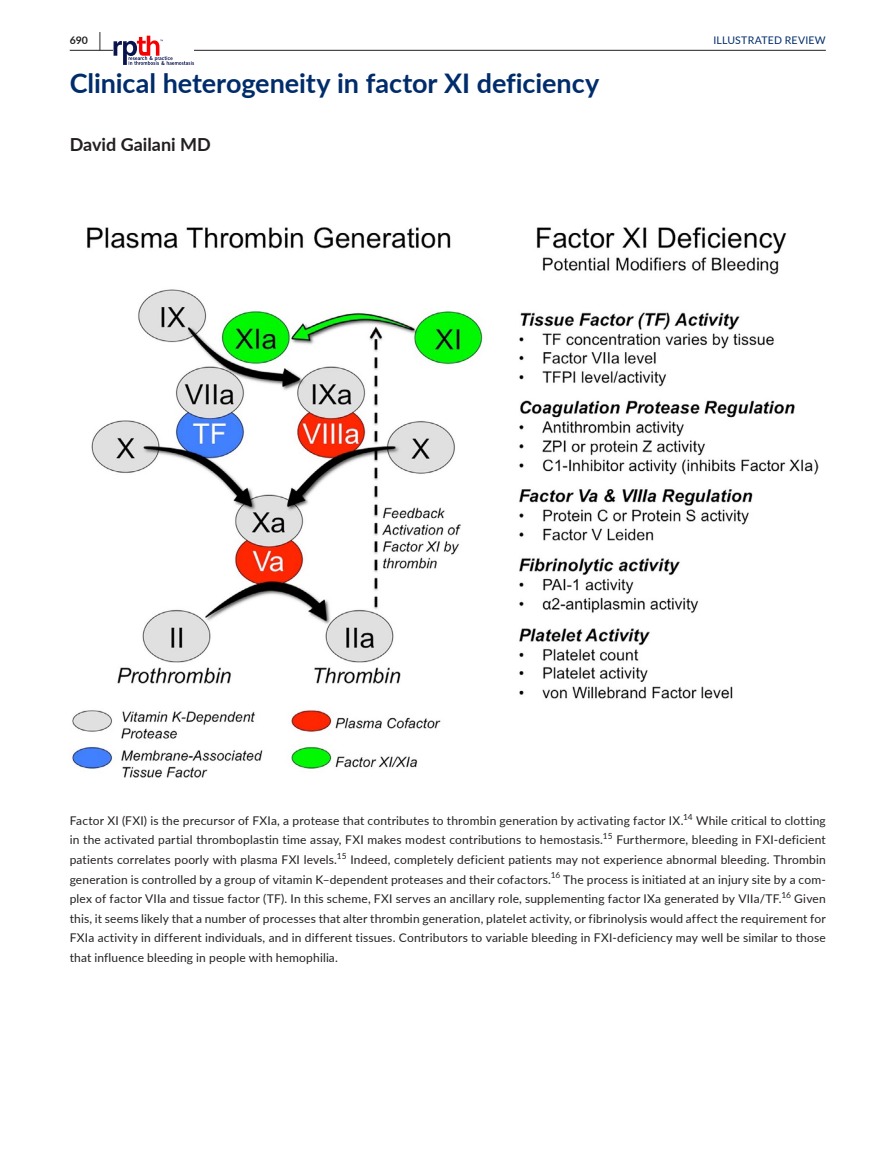
<style>
.page{position:relative;width:893px;height:1174px;background:#fff}
.page>*{position:absolute;margin:0;border:0;box-sizing:border-box;transform-origin:0 0}
.t1{font:700 27px "Lato";letter-spacing:-.005em;color:#002c6b}
.t2{font:700 18px "Lato";color:#231f20}
.t3{font:12px/19.5px "Lato";letter-spacing:.015em;color:#231f20;text-align:justify}
.t4{font:10.5px "Lato";letter-spacing:.02em;color:#002c6b}
.t5{font:700 10.5px "Lato";color:#231f20}
.s1{font-size:19.5px}
</style>
<div class="page">
<hr style="left:70px;top:50px;width:756px;height:1px;background:#231f20">
<svg style="left:114px;top:36px;width:80px;height:29px"></svg>
<img style="left:72px;top:227px;width:746px;height:551px">
<p class="t5" style="left:70px;top:33px;width:33px">690 <span class="s1">|</span></p>
<p class="t4" style="left:713px;top:33px;width:114px">ILLUSTRATED REVIEW</p>
<h1 class="t1" style="left:70px;top:63px;width:531px">Clinical heterogeneity in factor XI deficiency</h1>
<h2 class="t2" style="left:70px;top:132px;width:143px">David Gailani MD</h2>
<p class="t3" style="left:70px;top:810px;width:758px">Factor XI (FXI) is the precursor of FXIa, a protease that contributes to thrombin generation by activating factor IX.<sup>14</sup> While critical to clotting in the activated partial thromboplastin time assay, FXI makes modest contributions to hemostasis.<sup>15</sup> Furthermore, bleeding in FXI-deficient patients correlates poorly with plasma FXI levels.<sup>15</sup> Indeed, completely deficient patients may not experience abnormal bleeding. Thrombin generation is controlled by a group of vitamin K–dependent proteases and their cofactors.<sup>16</sup> The process is initiated at an injury site by a com&shy;plex of factor VIIa and tissue factor (TF). In this scheme, FXI serves an ancillary role, supplementing factor IXa generated by VIIa/TF.<sup>16</sup> Given this, it seems likely that a number of processes that alter thrombin generation, platelet activity, or fibrinolysis would affect the requirement for FXIa activity in different individuals, and in different tissues. Contributors to variable bleeding in FXI-deficiency may well be similar to those that influence bleeding in people with hemophilia.</p>
</div>
